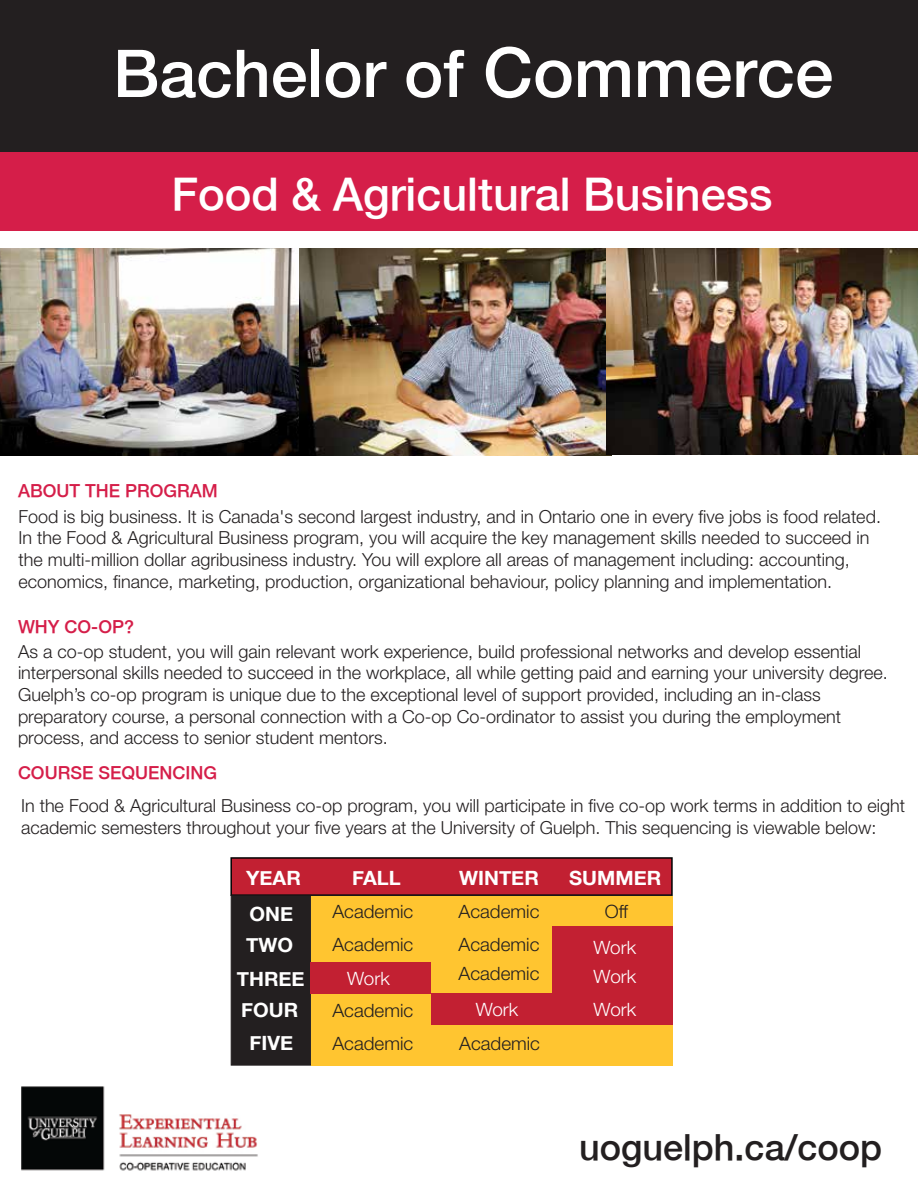
<style>
.page{position:relative;width:918px;height:1188px;background:#fff}
.page>*{position:absolute;margin:0;border:0;box-sizing:border-box;transform-origin:0 0}
.t1{font:500 66px "Helvetica Neue";color:#fff}
.t2{font:500 45px "Helvetica Neue";color:#fff}
.t3{font:500 36px "Helvetica Neue";color:#231f20}
.t4{font:700 19.65px/30.9px "Helvetica Neue";color:#fff}
.t5{font:300 18.45px "Helvetica Neue";color:#231f20}
.t6{font:300 18.45px/32.7px "Helvetica Neue";color:#fff}
.t7{font:300 18px/21.6px "Helvetica Neue";color:#231f20}
.t8{font:500 18px "Helvetica Neue";color:#d51e49}
.s1{font-size:69px}
</style>
<div class="page">
<img style="left:0;top:248px;width:300px;height:207px">
<div style="left:0;top:0;width:918px;height:152px;background:#231f20"></div>
<div style="left:0;top:152px;width:918px;height:83px;background:#d51e49"></div>
<img style="left:300px;top:248px;width:306px;height:207px">
<img style="left:606px;top:248px;width:312px;height:207px">
<div style="left:0;top:231px;width:918px;height:17px;background:#fff"></div>
<div style="left:231px;top:895px;width:80px;height:171px;background:#231f20;border:1px solid #231f20"></div>
<div style="left:230px;top:857px;width:443px;height:39px;background:#c22032;border:2px solid #010101"></div>
<hr style="left:231px;top:895px;width:441px;height:1px;background:#231f20">
<div style="left:311px;top:896px;width:361px;height:170px;background:#ffc530"></div>
<div style="left:552px;top:926px;width:121px;height:98px;background:#c22032"></div>
<div style="left:311px;top:962px;width:120px;height:31px;background:#c22032"></div>
<div style="left:431px;top:993px;width:130px;height:31px;background:#c22032"></div>
<img style="left:21px;top:1087px;width:237px;height:84px">
<h1 class="t1" style="left:113px;top:34px;width:722px">Bachelor of <span class="s1">Commerce</span></h1>
<h2 class="t2" style="left:171px;top:167px;width:603px">Food &amp; Agricultural Business</h2>
<p class="t8" style="left:18px;top:479px;width:201px">ABOUT THE PROGRAM</p>
<p class="t7" style="left:19px;top:505px;width:864px">Food is big business. It is Canada's second largest industry, and in Ontario one in every five jobs is food related.<br>In the Food &amp; Agricultural Business program, you will acquire the key management skills needed to succeed in the multi-million dollar agribusiness industry. You will explore all areas of management including: accounting, economics, finance, marketing, production, organizational behaviour, policy planning and implementation.</p>
<p class="t8" style="left:18px;top:616px;width:118px">WHY CO-OP?</p>
<p class="t7" style="left:18px;top:640px;width:871px">As a co-op student, you will gain relevant work experience, build professional networks and develop essential interpersonal skills needed to succeed in the workplace, all while getting paid and earning your university degree.<br>Guelph’s co-op program is unique due to the exceptional level of support provided, including an in-class preparatory course, a personal connection with a Co-op Co-ordinator to assist you during the employment process, and access to senior student mentors.</p>
<p class="t8" style="left:18px;top:761px;width:201px">COURSE SEQUENCING</p>
<p class="t7" style="left:21px;top:794px;width:886px">In the Food &amp; Agricultural Business co-op program, you will participate in five co-op work terms in addition to eight academic semesters throughout your five years at the University of Guelph. This sequencing is viewable below:</p>
<p class="t4" style="left:246px;top:862px;width:56px">YEAR</p>
<p class="t4" style="left:352px;top:862px;width:50px">FALL</p>
<p class="t4" style="left:459px;top:862px;width:81px">WINTER</p>
<p class="t4" style="left:569px;top:862px;width:94px">SUMMER</p>
<p class="t5" style="left:332px;top:897px;width:82px">Academic</p>
<p class="t5" style="left:459px;top:897px;width:82px">Academic</p>
<p class="t5" style="left:605px;top:897px;width:25px">Off</p>
<p class="t5" style="left:332px;top:930px;width:82px">Academic</p>
<p class="t5" style="left:459px;top:930px;width:82px">Academic</p>
<p class="t6" style="left:594px;top:930px;width:44px">Work</p>
<p class="t6" style="left:347px;top:961px;width:44px">Work</p>
<p class="t5" style="left:332px;top:996px;width:82px">Academic</p>
<p class="t4" style="left:246px;top:898px;width:48px">ONE<br>TWO</p>
<p class="t4" style="left:237px;top:963px;width:69px;line-height:31.3px">THREE<br>FOUR</p>
<p class="t5" style="left:459px;top:959px;width:82px">Academic</p>
<p class="t6" style="left:476px;top:992px;width:44px">Work</p>
<p class="t6" style="left:594px;top:959px;width:44px">Work<br>Work</p>
<p class="t4" style="left:250px;top:1027px;width:45px">FIVE</p>
<p class="t5" style="left:332px;top:1029px;width:82px">Academic</p>
<p class="t5" style="left:459px;top:1029px;width:82px">Academic</p>
<h3 class="t3" style="left:579px;top:1126px;width:304px">uoguelph.ca/coop</h3>
</div>
